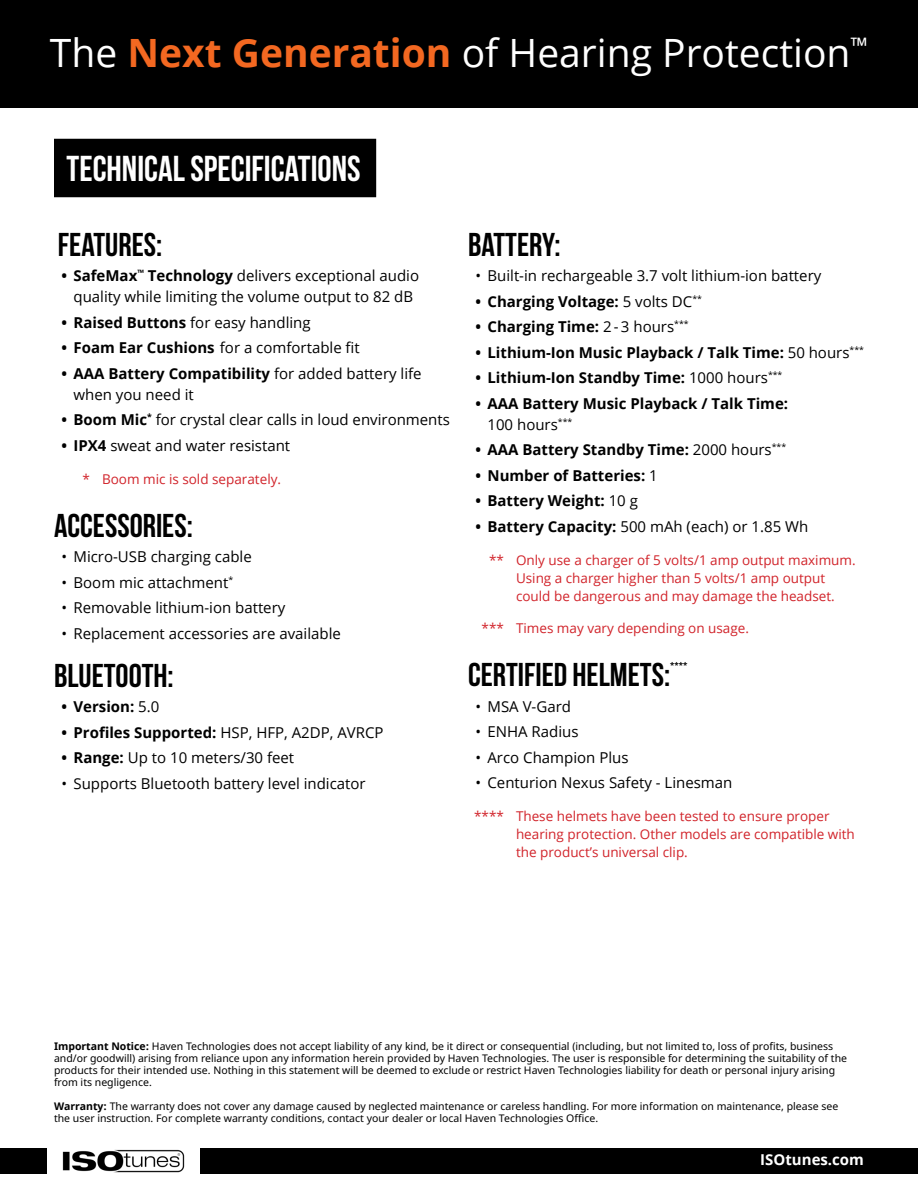
<style>
.page{position:relative;width:918px;height:1188px;background:#fff}
.page>*{position:absolute;margin:0;border:0;box-sizing:border-box;transform-origin:0 0}
.t1{font:39px "Open Sans";color:#fff}
.t2{font:700 36px "Bebas Neue";color:#fff}
.t3{font:700 33px "Bebas Neue";color:#000}
.t4{font:15px/21px "Open Sans";color:#000;text-align:center}
.t5{font:700 15px/21px "Open Sans";color:#000}
.t6{font:700 15px "Open Sans";color:#fff}
.t7{font:13.5px/18px "Open Sans";color:#d1232a}
.t8{font:10.5px/12px "Noto Sans";color:#000}
.t9{font:700 7.8px "Open Sans";color:#000}
.s1{font-weight:700;color:#f36821}
.s2{font-weight:700}
.s3{font-weight:400}
</style>
<div class="page">
<div style="left:0;top:1148px;width:918px;height:26px;background:#000"></div>
<div style="left:47px;top:1147px;width:153px;height:28px;background:#fff"></div>
<img style="left:62px;top:1149px;width:123px;height:24px">
<div style="left:1px;top:1px;width:916px;height:106px;background:#000"></div>
<div style="left:0;top:0;width:918px;height:108px;border:2px solid #000"></div>
<div style="left:54px;top:139px;width:322px;height:58px;background:#000"></div>
<p class="t1" style="left:50px;top:26px;width:820px">The <span class="s1">Next Generation</span> of Hearing Protection<sup>™</sup></p>
<p class="t2" style="left:67px;top:149px;width:296px">TECHNICAL SPECIFICATIONS</p>
<p class="t3" style="left:58px;top:226px;width:106px">FEATURES:</p>
<p class="t4" style="left:62px;top:265px;width:359px"><span class="s2">• SafeMax</span><sup>™</sup> <span class="s2">Technology</span> delivers exceptional audio quality while limiting the volume output to 82 dB</p>
<p class="t4" style="left:62px;top:311px;width:251px"><span class="s2">• Raised Buttons</span> for easy handling</p>
<p class="t4" style="left:62px;top:337px;width:300px"><span class="s2">• Foam Ear Cushions</span> for a comfortable fit</p>
<p class="t4" style="left:74px;top:362px;width:350px;text-align:left;text-indent:-12px"><span class="s2">• AAA Battery Compatibility</span> for added battery life when you need it</p>
<p class="t4" style="left:62px;top:409px;width:390px"><span class="s2">• Boom Mic</span><sup>*</sup> for crystal clear calls in loud environments</p>
<p class="t4" style="left:62px;top:434px;width:230px"><span class="s2">• IPX4</span> sweat and water resistant</p>
<p class="t7" style="left:83px;top:469px;width:9px">*</p>
<p class="t7" style="left:102px;top:469px;width:181px">Boom mic is sold separately.</p>
<p class="t3" style="left:54px;top:507px;width:140px">ACCESSORIES:</p>
<p class="t4" style="left:62px;top:546px;width:192px">• Micro-USB charging cable</p>
<p class="t4" style="left:62px;top:571px;width:173px">• Boom mic attachment<sup>*</sup></p>
<p class="t4" style="left:62px;top:597px;width:225px">• Removable lithium-ion battery</p>
<p class="t4" style="left:62px;top:622px;width:281px">• Replacement accessories are available</p>
<p class="t3" style="left:54px;top:657px;width:121px">BLUETOOTH:</p>
<p class="t5" style="left:62px;top:696px;width:99px">• Version: <span class="s3">5.0</span></p>
<p class="t5" style="left:62px;top:721px;width:324px">• Profiles Supported: <span class="s3">HSP, HFP, A2DP, AVRCP</span></p>
<p class="t4" style="left:62px;top:747px;width:234px"><span class="s2">• Range:</span> Up to 10 meters/30 feet</p>
<p class="t4" style="left:62px;top:772px;width:306px">• Supports Bluetooth battery level indicator</p>
<p class="t3" style="left:468px;top:226px;width:94px">BATTERY:</p>
<p class="t4" style="left:476px;top:265px;width:347px">• Built-in rechargeable 3.7 volt lithium-ion battery</p>
<p class="t5" style="left:476px;top:290px;width:228px">• Charging Voltage: <span class="s3">5 volts DC</span><sup>**</sup></p>
<p class="t5" style="left:476px;top:316px;width:215px">• Charging Time: <span class="s3">2 - 3 hours</span><sup>***</sup></p>
<p class="t5" style="left:476px;top:341px;width:390px">• Lithium-Ion Music Playback / Talk Time: <span class="s3">50 hours</span><sup>***</sup></p>
<p class="t5" style="left:476px;top:367px;width:308px">• Lithium-Ion Standby Time: <span class="s3">1000 hours</span><sup>***</sup></p>
<p class="t5" style="left:488px;top:392px;width:302px;text-indent:-12px">• AAA Battery Music Playback / Talk Time:<br><span class="s3">100 hours</span><sup>***</sup></p>
<p class="t5" style="left:476px;top:439px;width:312px">• AAA Battery Standby Time: <span class="s3">2000 hours</span><sup>***</sup></p>
<p class="t5" style="left:476px;top:464px;width:184px">• Number of Batteries: <span class="s3">1</span></p>
<p class="t5" style="left:476px;top:490px;width:164px">• Battery Weight: <span class="s3">10 g</span></p>
<p class="t4" style="left:476px;top:515px;width:334px"><span class="s2">• Battery Capacity:</span> 500 mAh (each) or 1.85 Wh</p>
<p class="t7" style="left:489px;top:550px;width:16px">**</p>
<p class="t7" style="left:516px;top:550px;width:341px">Only use a charger of 5 volts/1 amp output maximum.<br>Using a charger higher than 5 volts/1 amp output could be dangerous and may damage the headset.</p>
<p class="t7" style="left:482px;top:619px;width:24px">***</p>
<p class="t7" style="left:516px;top:619px;width:235px">Times may vary depending on usage.</p>
<p class="t3" style="left:468px;top:657px;width:204px">CERTIFIED HELMETS:</p>
<p class="t9" style="left:670px;top:660px;width:19px">****</p>
<p class="t4" style="left:476px;top:696px;width:97px">• MSA V-Gard</p>
<p class="t4" style="left:476px;top:721px;width:105px">• ENHA Radius</p>
<p class="t4" style="left:476px;top:747px;width:155px">• Arco Champion Plus</p>
<p class="t4" style="left:476px;top:772px;width:258px">• Centurion Nexus Safety - Linesman</p>
<p class="t7" style="left:474px;top:807px;width:31px">****</p>
<p class="t7" style="left:516px;top:807px;width:340px">These helmets have been tested to ensure proper hearing protection. Other models are compatible with the product’s universal clip.</p>
<p class="t8" style="left:54px;top:1040px;width:795px"><span class="s2">Important Notice:</span> Haven Technologies does not accept liability of any kind, be it direct or consequential (including, but not limited to, loss of profits, business and/or goodwill) arising from reliance upon any information herein provided by Haven Technologies. The user is responsible for determining the suitability of the products for their intended use. Nothing in this statement will be deemed to exclude or restrict Haven Technologies liability for death or personal injury arising from its negligence.</p>
<p class="t8" style="left:54px;top:1100px;width:786px"><span class="s2">Warranty:</span> The warranty does not cover any damage caused by neglected maintenance or careless handling. For more information on maintenance, please see the user instruction. For complete warranty conditions, contact your dealer or local Haven Technologies Office.</p>
<h3 class="t6" style="left:760px;top:1149px;width:105px">ISOtunes.com</h3>
</div>
